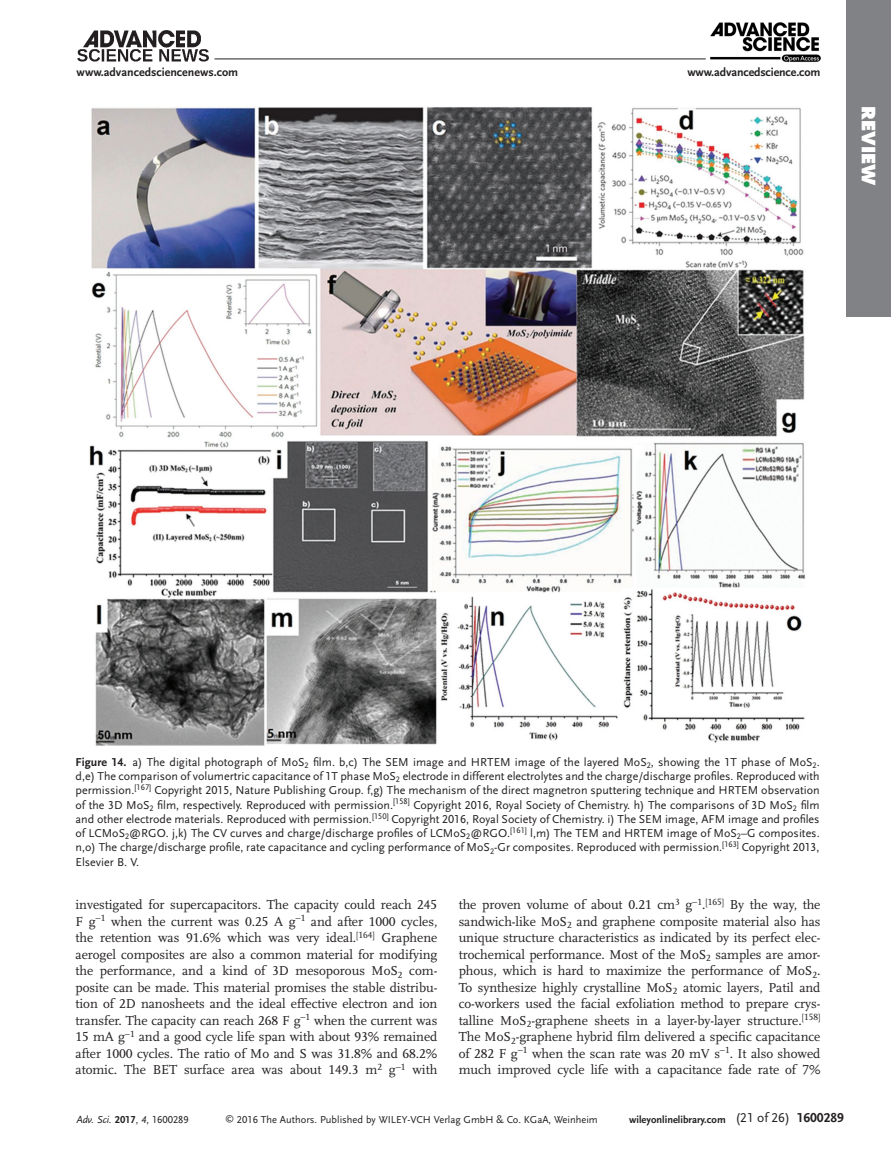
<style>
.page{position:relative;width:891px;height:1175px;background:#fff}
.page>*{position:absolute;margin:0;border:0;box-sizing:border-box;transform-origin:0 0}
.t1{font:800 18px "Futura";letter-spacing:.005em;color:#fff}
.t2{font:13.5px/16.5px "Scala LF";letter-spacing:-.005em;color:#231f20;text-align:justify}
.t3{font:12px/14.2px "Scala Sans LF";color:#231f20;text-align:justify}
.t4{font:700 12px "Scala Sans LF";color:#231f20}
.t5{font:10.5px "Scala Sans LF";color:#231f20}
.t6{font:700 10.5px "Scala Sans LF";color:#231f20}
.t7{font:italic 10.5px "Scala Sans LF";color:#231f20}
.s1{font-weight:700}
.s2{font-weight:700;font-style:normal}
.s3{font-style:normal}
.s4{font-size:9px}
.s5{font-weight:400;font-size:13.5px}
.s6{font-size:13.5px}
</style>
<div class="page">
<div style="left:846px;top:0;width:45px;height:317px;background:#808285"></div>
<img style="left:710px;top:22px;width:111px;height:40px">
<hr style="left:215px;top:59px;width:491px;height:1px;background:#231f20">
<img style="left:77px;top:30px;width:132px;height:31px">
<img style="left:89px;top:107px;width:716px;height:639px">
<p class="t4" style="left:77px;top:65px;width:163px">www.advancedsciencenews.com</p>
<p class="t4" style="left:687px;top:65px;width:135px">www.advancedscience.com</p>
<h1 class="t1" style="left:880px;top:106px;width:81px;rotate:90deg">Review</h1>
<p class="t3" style="left:76px;top:755px;width:746px"><span class="s1">Figure 14.</span> a) The digital photograph of MoS<sub>2</sub> film. b,c) The SEM image and HRTEM image of the layered MoS<sub>2</sub>, showing the 1T phase of MoS<sub>2</sub>. d,e) The comparison of volumertric capacitance of 1T phase MoS<sub>2</sub> electrode in different electrolytes and the charge/discharge profiles. Reproduced with permission.<sup>[167]</sup> Copyright 2015, Nature Publishing Group. f,g) The mechanism of the direct magnetron sputtering technique and HRTEM observation of the 3D MoS<sub>2</sub> film, respectively. Reproduced with permission.<sup>[158]</sup> Copyright 2016, Royal Society of Chemistry. h) The comparisons of 3D MoS<sub>2</sub> film and other electrode materials. Reproduced with permission.<sup>[150]</sup> Copyright 2016, Royal Society of Chemistry. i) The SEM image, AFM image and profiles of LCMoS<sub>2</sub>@RGO. j,k) The CV curves and charge/discharge profiles of LCMoS<sub>2</sub>@RGO.<sup>[161]</sup> l,m) The TEM and HRTEM image of MoS<sub>2</sub>–G composites. n,o) The charge/discharge profile, rate capacitance and cycling performance of MoS<sub>2</sub>-Gr composites. Reproduced with permission.<sup>[163]</sup> Copyright 2013, Elsevier B. V.</p>
<p class="t2" style="left:76px;top:896px;width:363px">investigated for supercapacitors. The capacity could reach 245<br>F g−<sup>1</sup> when the current was 0.25 A g−<sup>1</sup> and after 1000 cycles, the retention was 91.6% which was very ideal.<sup>[164]</sup> Graphene aerogel composites are also a common material for modifying the performance, and a kind of 3D mesoporous MoS<sub>2</sub> com&shy;posite can be made. This material promises the stable distribu&shy;tion of 2D nanosheets and the ideal effective electron and ion transfer. The capacity can reach 268 F g−<sup>1</sup> when the current was 15 mA g−<sup>1</sup> and a good cycle life span with about 93% remained after 1000 cycles. The ratio of Mo and S was 31.8% and 68.2% atomic. The BET surface area was about 149.3 m<sup>2</sup> g−<sup>1</sup> with</p>
<p class="t2" style="left:459px;top:896px;width:363px">the proven volume of about 0.21 cm<sup>3</sup> g−<sup>1</sup>.<sup>[165]</sup> By the way, the sandwich-like MoS<sub>2</sub> and graphene composite material also has unique structure characteristics as indicated by its perfect elec&shy;trochemical performance. Most of the MoS<sub>2</sub> samples are amor&shy;phous, which is hard to maximize the performance of MoS<sub>2</sub>.<br>To synthesize highly crystalline MoS<sub>2</sub> atomic layers, Patil and co-workers used the facial exfoliation method to prepare crys&shy;talline MoS<sub>2</sub>-graphene sheets in a layer-by-layer structure.<sup>[158] </sup>The MoS<sub>2</sub>-graphene hybrid film delivered a specific capacitance of 282 F g−<sup>1</sup> when the scan rate was 20 mV s−<sup>1</sup>. It also showed much improved cycle life with a capacitance fade rate of 7%</p>
<p class="t7" style="left:77px;top:1113px;width:114px">Adv. Sci. <span class="s2">2017</span><span class="s3">,</span> 4<span class="s3">, 1600289</span></p>
<p class="t5" style="left:225px;top:1113px;width:374px"><span class="s4">©</span> 2016 The Authors. Published by WILEY-VCH Verlag GmbH &amp; Co. KGaA, Weinheim</p>
<p class="t6" style="left:629px;top:1113px;width:216px">wileyonlinelibrary.com <span class="s5">(21 of 26)</span> <span class="s6">1600289</span></p>
</div>
